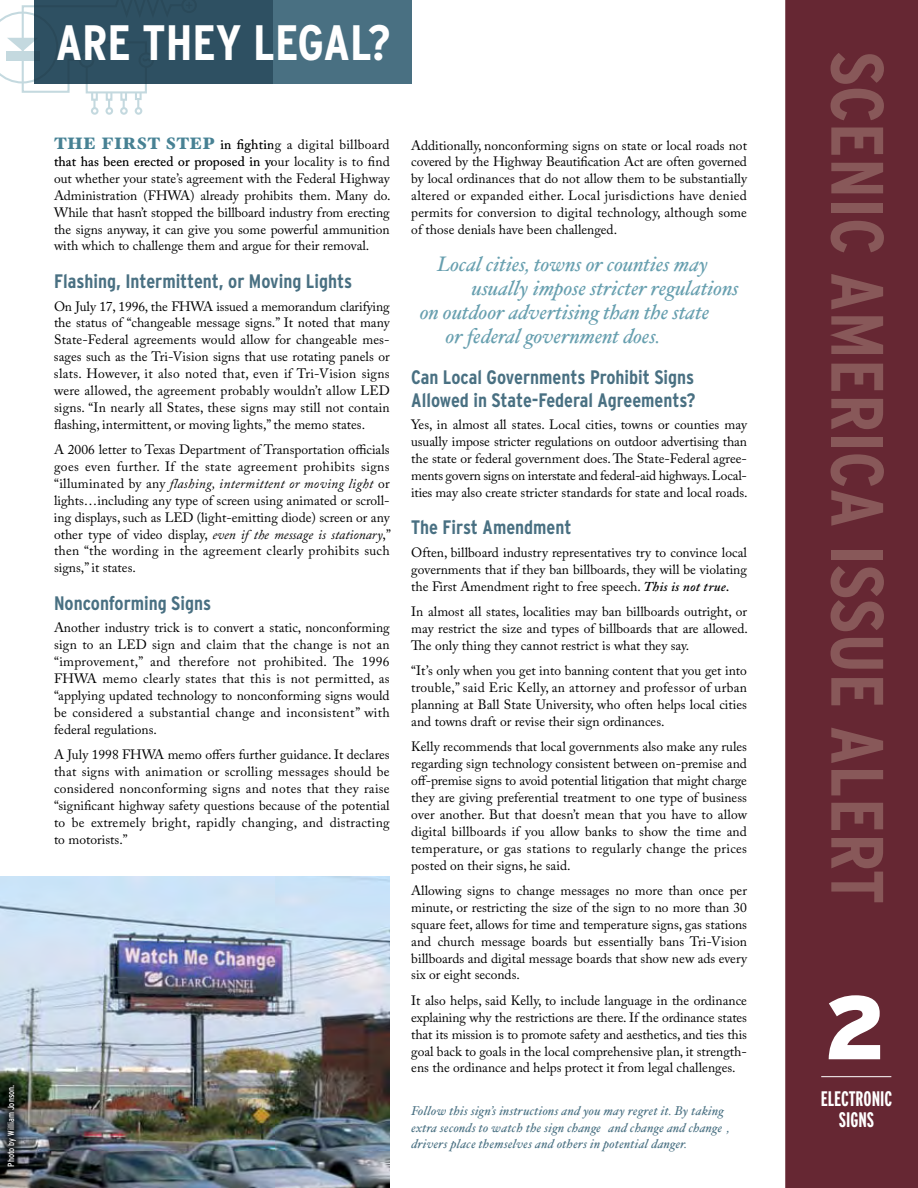
<style>
.page{position:relative;width:918px;height:1188px;background:#fff}
.page>*{position:absolute;margin:0;border:0;box-sizing:border-box;transform-origin:0 0}
.t1{font:900 90px "Interstate";color:#fff}
.t2{font:700 condensed 73.95px "Interstate";color:#885859}
.t3{font:700 condensed 49.65px "Interstate";color:#fff}
.t4{font:italic 21px "Hoefler Text";color:#679faf}
.t5{font:700 extra-condensed 21px/21px "Interstate";color:#fff;text-align:center}
.t6{font:700 condensed 19.5px/22.5px "Interstate";color:#497082}
.t7{font:13.5px/16.8px "Adobe Caslon Pro";color:#000;text-align:justify}
.t8{font:italic 12.75px/16.5px "Hoefler Text";letter-spacing:.02em;color:#497082}
.t9{font:condensed 9px "Interstate";color:#fff}
.s1{font-family:"Hoefler Text";font-weight:900;font-size:16.5px;color:#679faf}
.s2{font-style:italic}
.s3{font-weight:600;font-style:italic}
</style>
<div class="page">
<div style="left:785px;top:0;width:133px;height:1188px;background:#662733"></div>
<hr style="left:821px;top:1076px;width:70px;height:1px;background:#fff">
<svg style="left:197px;top:0;width:214px;height:84px;background:#3f6476"></svg>
<div style="left:135px;top:107px;width:7px;height:8px;border:2px solid #8ab4c0;border-radius:50%"></div>
<div style="left:91px;top:107px;width:8px;height:8px;border:2px solid #8ab4c0;border-radius:50%"></div>
<div style="left:106px;top:107px;width:7px;height:8px;border:2px solid #8ab4c0;border-radius:50%"></div>
<svg style="left:0;top:0;width:197px;height:109px"></svg>
<div style="left:120px;top:107px;width:8px;height:8px;border:2px solid #8ab4c0;border-radius:50%"></div>
<img style="left:0;top:876px;width:390px;height:312px">
<svg style="left:0;top:1074px;width:28px;height:104px;background:#343b39"></svg>
<p class="t9" style="left:6px;top:1167px;width:84px;rotate:-90deg">Photo by William Jonson.</p>
<h3 class="t3" style="left:56px;top:15px;width:336px">are th ey legal?</h3>
<p class="t7" style="left:54px;top:136px;width:338px"><span class="s1">THE FIRST STEP</span> in fighting a digital billboard that has been erected or proposed in your locality is to find out whether your state’s agreement with the Federal Highway Administration (FHWA) already prohibits them. Many do.<br>While that hasn’t stopped the billboard industry from erecting the signs anyway, it can give you some powerful ammunition with which to challenge them and argue for their removal.</p>
<h3 class="t6" style="left:54px;top:270px;width:300px">Flashing, Intermittent, or Moving Lights</h3>
<p class="t7" style="left:54px;top:297px;width:337px">On July 17, 1996, the FHWA issued a memorandum clarifying the status of “changeable message signs.” It noted that many State-Federal agreements would allow for changeable mes&shy;sages such as the Tri-Vision signs that use rotating panels or slats. However, it also noted that, even if Tri-Vision signs were allowed, the agreement probably wouldn’t allow LED signs. “In nearly all States, these signs may still not contain flashing, intermittent, or moving lights,” the memo states.</p>
<p class="t7" style="left:54px;top:441px;width:339px">A 2006 letter to Texas Department of Transportation officials goes even further. If the state agreement prohibits signs “illuminated by any <span class="s2">flashing, intermittent or moving light</span> or lights…including any type of screen using animated or scroll&shy;ing displays, such as LED (light-emitting diode) screen or any other type of video display, <span class="s2">even if the message is stationary</span>,” then “the wording in the agreement clearly prohibits such signs,” it states.</p>
<h3 class="t6" style="left:54px;top:592px;width:159px">Nonconforming Signs</h3>
<p class="t7" style="left:54px;top:619px;width:337px">Another industry trick is to convert a static, nonconforming sign to an LED sign and claim that the change is not an “improvement,” and therefore not prohibited. The 1996<br>FHWA memo clearly states that this is not permitted, as “applying updated technology to nonconforming signs would be considered a substantial change and inconsistent” with federal regulations.</p>
<p class="t7" style="left:54px;top:746px;width:337px">A July 1998 FHWA memo offers further guidance. It declares that signs with animation or scrolling messages should be considered nonconforming signs and notes that they raise “significant highway safety questions because of the potential to be extremely bright, rapidly changing, and distracting to motorists.”</p>
<p class="t7" style="left:411px;top:137px;width:337px">Additionally, nonconforming signs on state or local roads not covered by the Highway Beautification Act are often governed by local ordinances that do not allow them to be substantially altered or expanded either. Local jurisdictions have denied permits for conversion to digital technology, although some of those denials have been challenged.</p>
<h3 class="t4" style="left:437px;top:251px;width:272px">Local cities, towns or counties may</h3>
<h3 class="t4" style="left:472px;top:275px;width:268px">usually impose stricter regulations</h3>
<h3 class="t4" style="left:420px;top:299px;width:291px">on outdoor advertising than the state</h3>
<h3 class="t4" style="left:446px;top:323px;width:216px">or federal government does.</h3>
<h3 class="t6" style="left:411px;top:366px;width:286px">Can Local Governments Prohibit Signs<br>Allowed in State-Federal Agreements?</h3>
<p class="t7" style="left:411px;top:416px;width:338px">Yes, in almost all states. Local cities, towns or counties may usually impose stricter regulations on outdoor advertising than the state or federal government does. The State-Federal agree&shy;ments govern signs on interstate and federal-aid highways. Local&shy;ities may also create stricter standards for state and local roads.</p>
<h3 class="t6" style="left:411px;top:516px;width:162px">The First Amendment</h3>
<p class="t7" style="left:411px;top:544px;width:337px">Often, billboard industry representatives try to convince local governments that if they ban billboards, they will be violating the First Amendment right to free speech. <span class="s3">This is not true.</span></p>
<p class="t7" style="left:411px;top:603px;width:338px">In almost all states, localities may ban billboards outright, or may restrict the size and types of billboards that are allowed.<br>The only thing they cannot restrict is what they say.</p>
<p class="t7" style="left:411px;top:662px;width:337px">“It’s only when you get into banning content that you get into trouble,” said Eric Kelly, an attorney and professor of urban planning at Ball State University, who often helps local cities and towns draft or revise their sign ordinances.</p>
<p class="t7" style="left:411px;top:738px;width:337px">Kelly recommends that local governments also make any rules regarding sign technology consistent between on-premise and off-premise signs to avoid potential litigation that might charge they are giving preferential treatment to one type of business over another. But that doesn’t mean that you have to allow digital billboards if you allow banks to show the time and temperature, or gas stations to regularly change the prices posted on their signs, he said.</p>
<p class="t7" style="left:411px;top:882px;width:337px">Allowing signs to change messages no more than once per minute, or restricting the size of the sign to no more than 30 square feet, allows for time and temperature signs, gas stations and church message boards but essentially bans Tri-Vision billboards and digital message boards that show new ads every six or eight seconds.</p>
<p class="t7" style="left:411px;top:992px;width:337px">It also helps, said Kelly, to include language in the ordinance explaining why the restrictions are there. If the ordinance states that its mission is to promote safety and aesthetics, and ties this goal back to goals in the local comprehensive plan, it strength&shy;ens the ordinance and helps protect it from legal challenges.</p>
<p class="t8" style="left:411px;top:1102px;width:320px">Follow this sign’s instructions and you may regret it. By taking extra seconds to watch the sign change (and change and change), drivers place themselves and others in potential danger.</p>
<h2 class="t2" style="left:899px;top:51px;width:847px;rotate:90deg">SCENIC AMERICA issue alert</h2>
<h1 class="t1" style="left:824px;top:976px;width:64px">2</h1>
<h3 class="t5" style="left:821px;top:1088px;width:73px">ELECTRONIC<br>SIGNS</h3>
</div>
